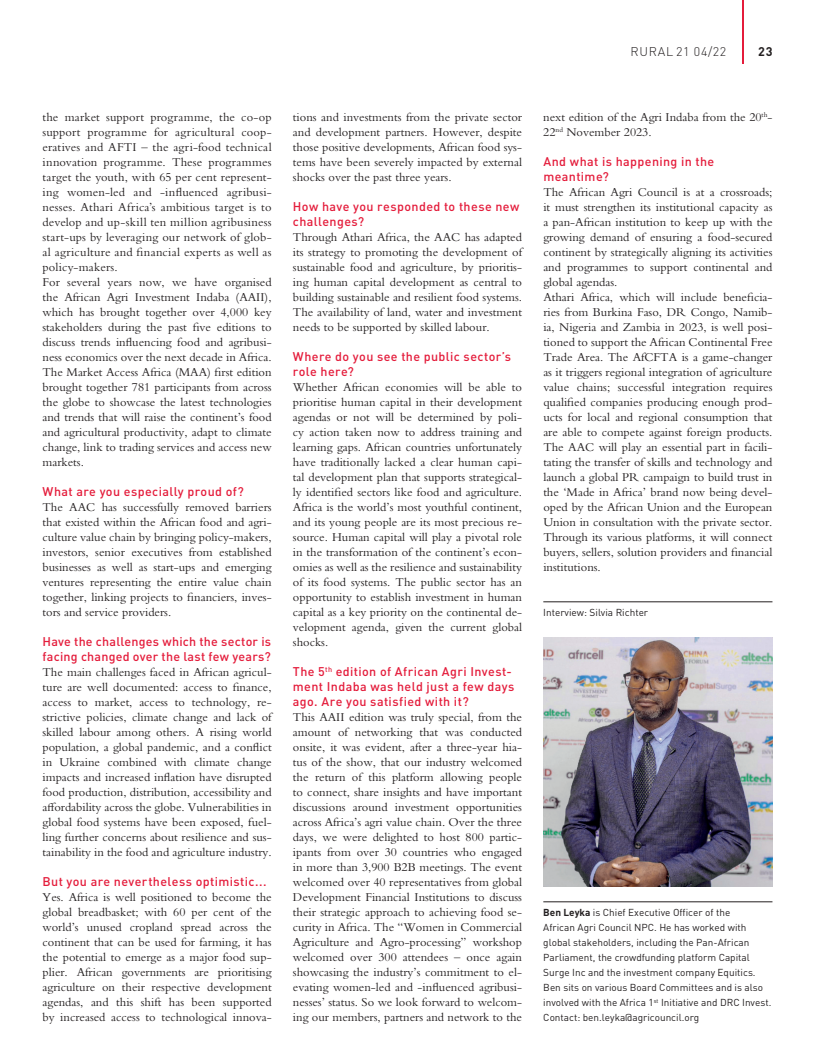
<style>
.page{position:relative;width:815px;height:1063px;background:#fff}
.page>*{position:absolute;margin:0;border:0;box-sizing:border-box;transform-origin:0 0}
.t1{font:12.5px/15px "Bembo Std";color:#231f20;text-align:justify}
.t2{font:500 12.5px/15px "DIN Pro";letter-spacing:.03em;color:#e41c3b}
.t3{font:300 12.5px "DIN Pro";letter-spacing:.06em;color:#231f20}
.t4{font:700 12.5px "DIN Pro";color:#231f20}
.t5{font:10px/15px "DIN Pro";color:#231f20}
.s1{font-weight:700}
</style>
<div class="page">
<hr style="left:742px;top:0;width:2px;height:64px;background:#e41c3b">
<hr style="left:543px;top:602px;width:229px;height:1px;background:#231f20">
<hr style="left:543px;top:902px;width:229px;height:1px;background:#231f20">
<img style="left:543px;top:637px;width:229px;height:249px">
<p class="t3" style="left:630px;top:43px;width:97px">RURAL 21 04/22</p>
<p class="t4" style="left:758px;top:43px;width:16px">23</p>
<p class="t1" style="left:43px;top:110px;width:231px;text-align:left">the market support programme, the co-op support programme for agricultural coop&shy;eratives and AFTI – the agri-food technical innovation programme. These programmes target the youth, with 65 per cent represent&shy;ing women-led and -influenced agribusi&shy;nesses. Athari Africa’s ambitious target is to develop and up-skill ten million agribusiness start-ups by leveraging our network of glob&shy;al agriculture and financial experts as well as policy-makers.<br>For several years now, we have organised the African Agri Investment Indaba (AAII), which has brought together over 4,000 key stakeholders during the past five editions to discuss trends influencing food and agribusi&shy;ness economics over the next decade in Africa.<br>The Market Access Africa (MAA) first edition brought together 781 participants from across the globe to showcase the latest technologies and trends that will raise the continent’s food and agricultural productivity, adapt to climate change, link to trading services and access new markets.</p>
<p class="t2" style="left:43px;top:484px;width:203px">What are you especially proud of?</p>
<p class="t1" style="left:43px;top:500px;width:231px">The AAC has successfully removed barriers that existed within the African food and agri&shy;culture value chain by bringing policy-makers, investors, senior executives from established businesses as well as start-ups and emerging ventures representing the entire value chain together, linking projects to financiers, inves&shy;tors and service providers.</p>
<p class="t2" style="left:43px;top:634px;width:230px">Have the challenges which the sector is facing changed over the last few years?</p>
<p class="t1" style="left:43px;top:665px;width:231px">The main challenges faced in African agricul&shy;ture are well documented: access to finance, access to market, access to technology, re&shy;strictive policies, climate change and lack of skilled labour among others. A rising world population, a global pandemic, and a conflict in Ukraine combined with climate change impacts and increased inflation have disrupted food production, distribution, accessibility and affordability across the globe. Vulnerabilities in global food systems have been exposed, fuel&shy;ling further concerns about resilience and sus&shy;tainability in the food and agriculture industry.</p>
<p class="t2" style="left:43px;top:874px;width:225px">But you are nevertheless optimistic...</p>
<p class="t1" style="left:43px;top:890px;width:231px">Yes. Africa is well positioned to become the global breadbasket; with 60 per cent of the world’s unused cropland spread across the continent that can be used for farming, it has the potential to emerge as a major food sup&shy;plier. African governments are prioritising agriculture on their respective development agendas, and this shift has been supported by increased access to technological innova-</p>
<p class="t1" style="left:293px;top:110px;width:231px">tions and investments from the private sector and development partners. However, despite those positive developments, African food sys&shy;tems have been severely impacted by external shocks over the past three years.</p>
<p class="t2" style="left:293px;top:199px;width:228px">How have you responded to these new challenges?</p>
<p class="t1" style="left:293px;top:230px;width:231px">Through Athari Africa, the AAC has adapted its strategy to promoting the development of sustainable food and agriculture, by prioritis&shy;ing human capital development as central to building sustainable and resilient food systems.<br>The availability of land, water and investment needs to be supported by skilled labour.</p>
<p class="t2" style="left:293px;top:349px;width:220px">Where do you see the public sector’s role here?</p>
<p class="t1" style="left:293px;top:380px;width:231px">Whether African economies will be able to prioritise human capital in their development agendas or not will be determined by poli&shy;cy action taken now to address training and learning gaps. African countries unfortunately have traditionally lacked a clear human capi&shy;tal development plan that supports strategical&shy;ly identified sectors like food and agriculture.<br>Africa is the world’s most youthful continent, and its young people are its most precious re&shy;source. Human capital will play a pivotal role in the transformation of the continent’s econ&shy;omies as well as the resilience and sustainability of its food systems. The public sector has an opportunity to establish investment in human capital as a key priority on the continental de&shy;velopment agenda, given the current global shocks.</p>
<p class="t2" style="left:293px;top:664px;width:223px">The 5<sup>th</sup> edition of African Agri Invest&shy;ment Indaba was held just a few days ago. Are you satisfied with it?</p>
<p class="t1" style="left:293px;top:710px;width:231px">This AAII edition was truly special, from the amount of networking that was conducted onsite, it was evident, after a three-year hia&shy;tus of the show, that our industry welcomed the return of this platform allowing people to connect, share insights and have important discussions around investment opportunities across Africa’s agri value chain. Over the three days, we were delighted to host 800 partic&shy;ipants from over 30 countries who engaged in more than 3,900 B2B meetings. The event welcomed over 40 representatives from global Development Financial Institutions to discuss their strategic approach to achieving food se&shy;curity in Africa. The “Women in Commercial Agriculture and Agro-processing” workshop welcomed over 300 attendees – once again showcasing the industry’s commitment to el&shy;evating women-led and -influenced agribusi&shy;nesses’ status. So we look forward to welcom&shy;ing our members, partners and network to the</p>
<p class="t1" style="left:543px;top:110px;width:231px">next edition of the Agri Indaba from the 20<sup>th</sup>-<br>22<sup>nd</sup> November 2023.</p>
<p class="t2" style="left:543px;top:154px;width:172px">And what is happening in the meantime?</p>
<p class="t1" style="left:543px;top:185px;width:231px;text-align:left">The African Agri Council is at a crossroads; it must strengthen its institutional capacity as a pan-African institution to keep up with the growing demand of ensuring a food-secured continent by strategically aligning its activities and programmes to support continental and global agendas.<br>Athari Africa, which will include beneficia&shy;ries from Burkina Faso, DR Congo, Namib&shy;ia, Nigeria and Zambia in 2023, is well posi&shy;tioned to support the African Continental Free Trade Area. The AfCFTA is a game-changer as it triggers regional integration of agriculture value chains; successful integration requires qualified companies producing enough prod&shy;ucts for local and regional consumption that are able to compete against foreign products.<br>The AAC will play an essential part in facili&shy;tating the transfer of skills and technology and launch a global PR campaign to build trust in the ‘Made in Africa’ brand now being devel&shy;oped by the African Union and the European Union in consultation with the private sector.<br>Through its various platforms, it will connect buyers, sellers, solution providers and financial institutions.</p>
<p class="t5" style="left:543px;top:605px;width:106px">Interview: Silvia Richter</p>
<p class="t5" style="left:543px;top:905px;width:230px"><span class="s1">Ben Leyka</span> is Chief Executive Officer of the<br>African Agri Council NPC. He has worked with global stakeholders, including the Pan-African Parliament, the crowdfunding platform Capital Surge Inc and the investment company Equitics.<br>Ben sits on various Board Committees and is also involved with the Africa 1<sup>st</sup> Initiative and DRC Invest.<br>Contact: ben.leyka@agricouncil.org</p>
</div>
